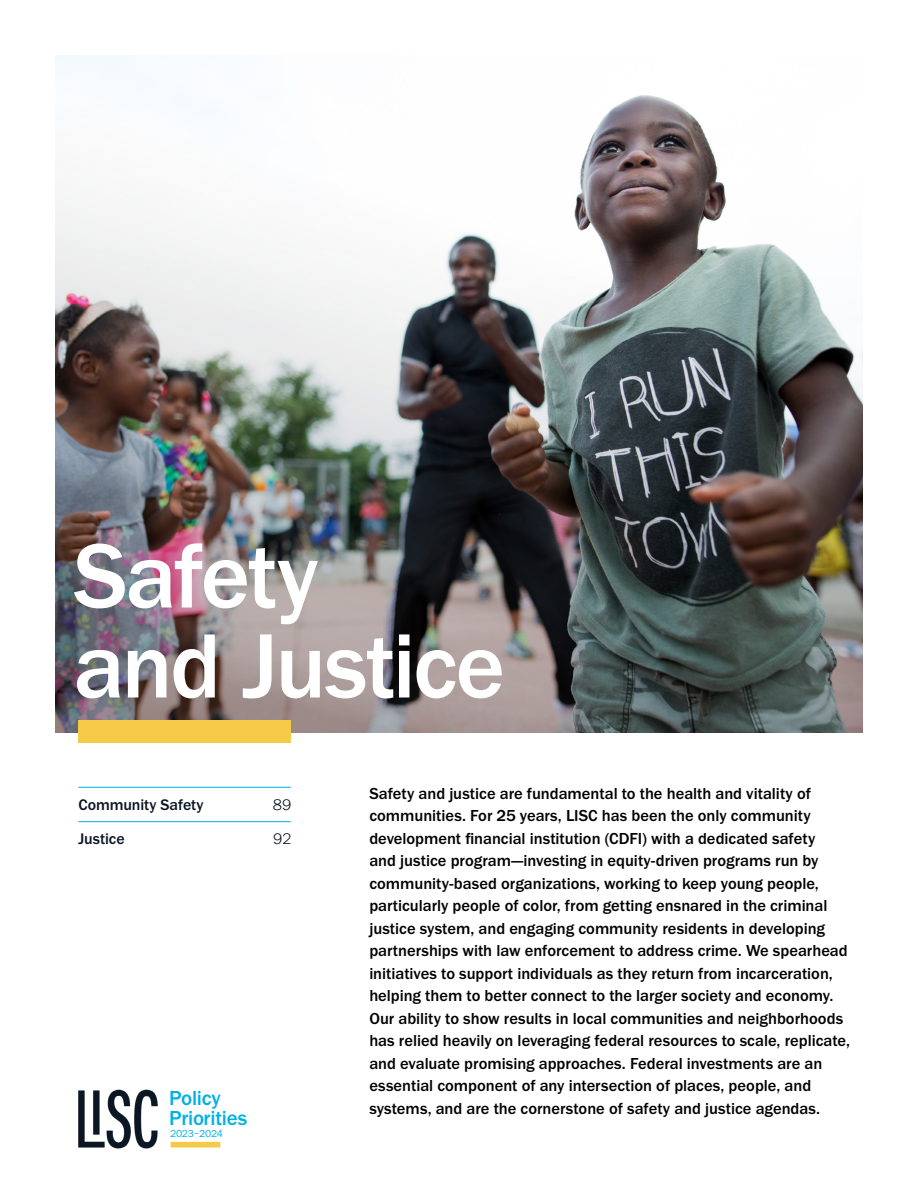
<style>
.page{position:relative;width:918px;height:1188px;background:#fff}
.page>*{position:absolute;margin:0;border:0;box-sizing:border-box;transform-origin:0 0}
.HED_Section_Cover_pa{font:500 94.5px/90px "Franklin Gothic URW";letter-spacing:-.025em;color:#fff}
.t1{font:500 21px/19.5px "Franklin Gothic URW";letter-spacing:-.01em;color:#00b1e4}
.TX_Section_Cover_pag{font:500 16.5px/22.5px "Franklin Gothic URW";color:#000}
.TOC_Section_Cover_pa{font:500 15.9px "Franklin Gothic URW";letter-spacing:-.005em;color:#0a1624}
.TOC_Section_Cover_pa-2{font:300 15.9px "Franklin Gothic URW";color:#0a1624}
.t2{font:10.5px "Franklin Gothic URW Boo";letter-spacing:-.02em;color:#00b1e4}
</style>
<div class="page">
<img style="left:78px;top:1089px;width:80px;height:60px">
<div style="left:171px;top:1142px;width:49px;height:6px;background:#f5ca46"></div>
<img style="left:56px;top:56px;width:806px;height:677px">
<div style="left:78px;top:720px;width:213px;height:23px;background:#f5ca46"></div>
<hr style="left:78px;top:787px;width:213px;height:1px;background:#00b1e4">
<hr style="left:78px;top:821px;width:213px;height:1px;background:#00b1e4">
<p class="HED_Section_Cover_pa" style="left:74px;top:529px;width:433px">Safety<br>and Justice</p>
<p class="TOC_Section_Cover_pa" style="left:78px;top:795px;width:127px">Community Safety</p>
<p class="TOC_Section_Cover_pa-2" style="left:273px;top:795px;width:20px">89</p>
<p class="TOC_Section_Cover_pa" style="left:78px;top:829px;width:48px">Justice</p>
<p class="TOC_Section_Cover_pa-2" style="left:273px;top:829px;width:20px">92</p>
<p class="t1" style="left:169px;top:1088px;width:80px">Policy<br>Priorities</p>
<p class="t2" style="left:170px;top:1127px;width:55px">2023–2024</p>
<p class="TX_Section_Cover_pag" style="left:369px;top:782px;width:482px">Safety and justice are fundamental to the health and vitality of communities. For 25 years, LISC has been the only community development financial institution (CDFI) with a dedicated safety<br>and justice program—investing in equity-driven programs run by community-based organizations, working to keep young people, particularly people of color, from getting ensnared in the criminal justice system, and engaging community residents in developing partnerships with law enforcement to address crime. We spearhead initiatives to support individuals as they return from incarceration, helping them to better connect to the larger society and economy.<br>Our ability to show results in local communities and neighborhoods has relied heavily on leveraging federal resources to scale, replicate, and evaluate promising approaches. Federal investments are an essential component of any intersection of places, people, and systems, and are the cornerstone of safety and justice agendas.</p>
</div>
